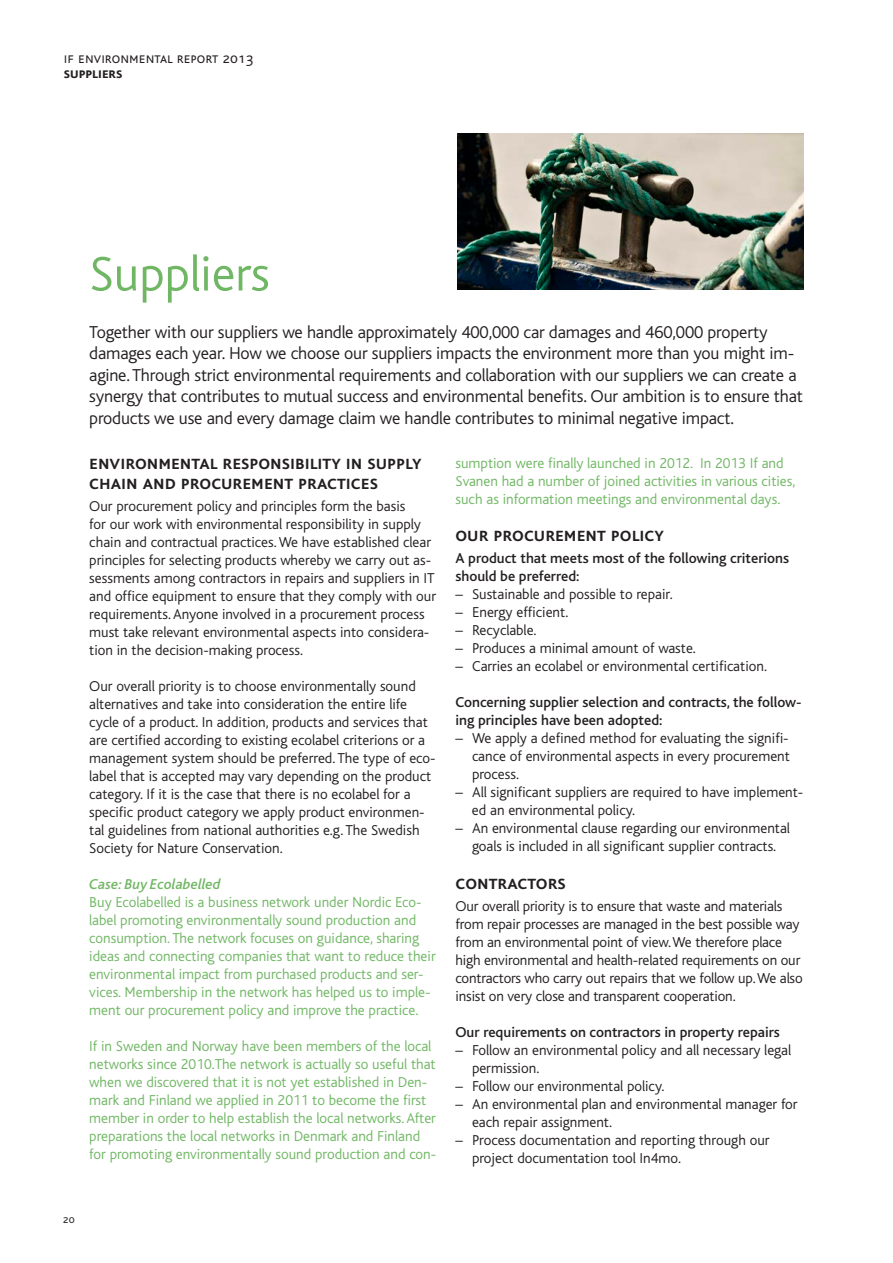
<style>
.page{position:relative;width:893px;height:1263px;background:#fff}
.page>*{position:absolute;margin:0;border:0;box-sizing:border-box;transform-origin:0 0}
.Rubrik{font:300 51px "Bliss If";color:#70b764}
.Mellanrubrik{font:500 21px/19.5px "Bliss If Caps";color:#231f20}
.Ingress{font:300 18px/21.6px "Bliss If";letter-spacing:-.01em;color:#231f20}
.t1{font:300 15.6px/15px "Bliss If Caps";color:#231f20}
.brödtext{font:300 15px/18px "Bliss If";color:#231f20}
.brödtext-2{font:300 15px/18px "Bliss If";color:#70b764}
.brödtext-3{font:500 15px/18px "Bliss If";color:#231f20}
.case{font:italic 500 15px "Bliss If";color:#70b764}
.t2{font:300 12px "Bliss If Caps";color:#231f20}
.s1{font-weight:700}
</style>
<div class="page">
<img style="left:457px;top:134px;width:347px;height:155px">
<p class="t1" style="left:64px;top:51px;width:191px">if environmental report 2013 <span class="s1">suppliers</span></p>
<p class="Rubrik" style="left:89px;top:247px;width:182px">Suppliers</p>
<p class="Ingress" style="left:89px;top:321px;width:715px">Together with our suppliers we handle approximately 400,000 car damages and 460,000 property damages each year. How we choose our suppliers impacts the environment more than you might im&shy;agine. Through strict environmental requirements and collaboration with our suppliers we can create a synergy that contributes to mutual success and environmental benefits. Our ambition is to ensure that products we use and every damage claim we handle contributes to minimal negative impact.</p>
<p class="Mellanrubrik" style="left:89px;top:453px;width:334px">environmental responsibility in supply chain and procurement practices</p>
<p class="brödtext" style="left:89px;top:497px;width:348px">Our procurement policy and principles form the basis<br>for our work with environmental responsibility in supply chain and contractual practices. We have established clear principles for selecting products whereby we carry out as&shy;sessments among contractors in repairs and suppliers in IT and office equipment to ensure that they comply with our requirements. Anyone involved in a procurement process must take relevant environmental aspects into considera&shy;tion in the decision-making process.</p>
<p class="brödtext" style="left:89px;top:677px;width:348px">Our overall priority is to choose environmentally sound alternatives and take into consideration the entire life cycle of a product. In addition, products and services that are certified according to existing ecolabel criterions or a management system should be preferred. The type of eco&shy;label that is accepted may vary depending on the product category. If it is the case that there is no ecolabel for a specific product category we apply product environmen&shy;tal guidelines from national authorities e.g. The Swedish Society for Nature Conservation.</p>
<p class="case" style="left:89px;top:876px;width:133px">Case: Buy Ecolabelled</p>
<p class="brödtext-2" style="left:89px;top:893px;width:348px">Buy Ecolabelled is a business network under Nordic Eco&shy;label promoting environmentally sound production and consumption. The network focuses on guidance, sharing ideas and connecting companies that want to reduce their environmental impact from purchased products and ser&shy;vices. Membership in the network has helped us to imple&shy;ment our procurement policy and improve the practice.</p>
<p class="brödtext-2" style="left:89px;top:1037px;width:349px">If in Sweden and Norway have been members of the local networks since 2010.The network is actually so useful that when we discovered that it is not yet established in Den&shy;mark and Finland we applied in 2011 to become the first member in order to help establish the local networks. After preparations the local networks in Denmark and Finland for promoting environmentally sound production and con-</p>
<p class="brödtext-2" style="left:455px;top:454px;width:341px">sumption were finally launched in 2012. In 2013 If and<br>Svanen had a number of joined activities in various cities, such as information meetings and environmental days.</p>
<p class="Mellanrubrik" style="left:455px;top:525px;width:210px">our procurement policy</p>
<p class="brödtext-3" style="left:455px;top:550px;width:335px">A product that meets most of the following criterions should be preferred:</p>
<p class="brödtext" style="left:455px;top:586px;width:219px">– Sustainable and possible to repair.</p>
<p class="brödtext" style="left:455px;top:604px;width:114px">– Energy efficient.</p>
<p class="brödtext" style="left:455px;top:622px;width:83px">– Recyclable.</p>
<p class="brödtext" style="left:455px;top:640px;width:242px">– Produces a minimal amount of waste.</p>
<p class="brödtext" style="left:455px;top:658px;width:313px">– Carries an ecolabel or environmental certification.</p>
<p class="brödtext-3" style="left:455px;top:694px;width:348px">Concerning supplier selection and contracts, the follow&shy;ing principles have been adopted:</p>
<p class="brödtext" style="left:472px;top:730px;width:319px;text-align:justify;text-indent:-17px">– We apply a defined method for evaluating the signifi&shy;cance of environmental aspects in every procurement process.</p>
<p class="brödtext" style="left:472px;top:784px;width:333px;text-indent:-16px">– All significant suppliers are required to have implement&shy;ed an environmental policy.</p>
<p class="brödtext" style="left:455px;top:820px;width:336px;text-align:center">– An environmental clause regarding our environmental goals is included in all significant supplier contracts.</p>
<p class="Mellanrubrik" style="left:455px;top:873px;width:112px">contractors</p>
<p class="brödtext" style="left:455px;top:897px;width:349px">Our overall priority is to ensure that waste and materials from repair processes are managed in the best possible way from an environmental point of view. We therefore place high environmental and health-related requirements on our contractors who carry out repairs that we follow up. We also insist on very close and transparent cooperation.</p>
<p class="brödtext-3" style="left:455px;top:1023px;width:326px">Our requirements on contractors in property repairs</p>
<p class="brödtext" style="left:472px;top:1041px;width:321px;text-indent:-16px">– Follow an environmental policy and all necessary legal permission.</p>
<p class="brödtext" style="left:455px;top:1077px;width:210px">– Follow our environmental policy.</p>
<p class="brödtext" style="left:472px;top:1095px;width:327px;text-indent:-16px">– An environmental plan and environmental manager for each repair assignment.</p>
<p class="brödtext" style="left:472px;top:1131px;width:299px;text-indent:-16px">– Process documentation and reporting through our project documentation tool In4mo.</p>
<p class="t2" style="left:63px;top:1213px;width:13px">20</p>
</div>
